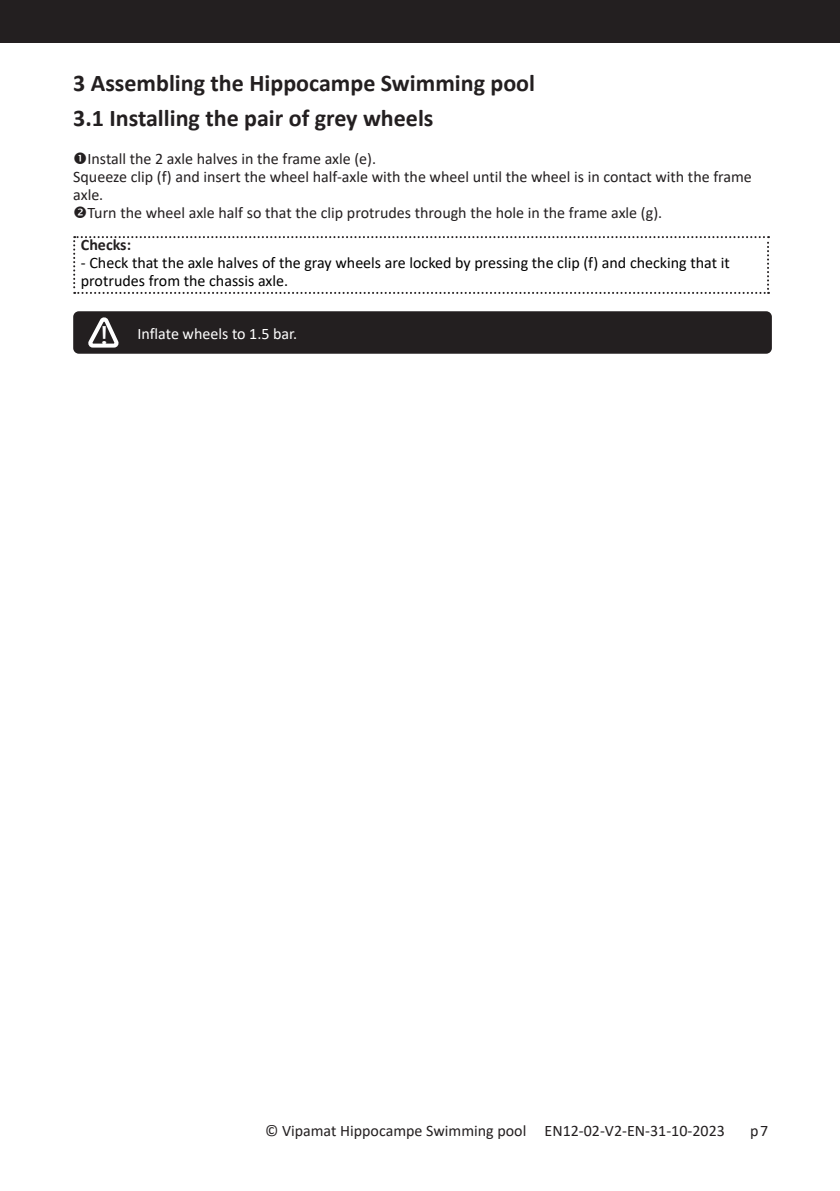
<style>
.page{position:relative;width:840px;height:1191px;background:#fff}
.page>*{position:absolute;margin:0;border:0;box-sizing:border-box;transform-origin:0 0}
.t1{font:26.6px "Myriad Pro";color:#fff;scale:1.26 1}
.t2{font:700 24px "Calibri";color:#231f20}
.t3{font:16px "Calibri";color:#231f20}
.t4{font:16px/18px "Calibri";color:#000}
.t5{font:16px "Calibri";color:#fff}
.t6{font:700 16px "Calibri";color:#231f20}
</style>
<div class="page">
<div style="left:0;top:0;width:839px;height:43px;background:#231f20"></div>
<svg style="left:73px;top:236px;width:695px;height:58px"></svg>
<div style="left:73px;top:311px;width:698px;height:43px;background:#231f20;border-radius:6px"></div>
<svg style="left:88px;top:317px;width:31px;height:31px"></svg>
<h2 class="t2" style="left:73px;top:66px;width:463px">3 Assembling the Hippocampe Swimming pool</h2>
<h2 class="t2" style="left:73px;top:101px;width:361px">3.1 Installing the pair of grey wheels</h2>
<p class="t3" style="left:87px;top:147px;width:290px">Install the 2 axle halves in the frame axle (e).</p>
<p class="t3" style="left:73px;top:165px;width:679px">Squeeze clip (f) and insert the wheel half-axle with the wheel until the wheel is in contact with the frame</p>
<p class="t3" style="left:73px;top:183px;width:32px">axle.</p>
<p class="t3" style="left:87px;top:201px;width:576px">Turn the wheel axle half so that the clip protrudes through the hole in the frame axle (g).</p>
<p class="t6" style="left:81px;top:233px;width:52px">Checks:</p>
<p class="t4" style="left:81px;top:253px;width:650px">- Check that the axle halves of the gray wheels are locked by pressing the clip (f) and checking that it protrudes from the chassis axle.</p>
<h1 class="t1" style="left:100px;top:318px;width:8px">!</h1>
<p class="t5" style="left:137px;top:322px;width:161px">Inflate wheels to 1.5 bar.</p>
<p class="t3" style="left:265px;top:1120px;width:461px">© Vipamat Hippocampe Swimming pool EN12-02-V2-EN-31-10-2023</p>
<p class="t3" style="left:749px;top:1120px;width:20px">p7</p>
</div>
